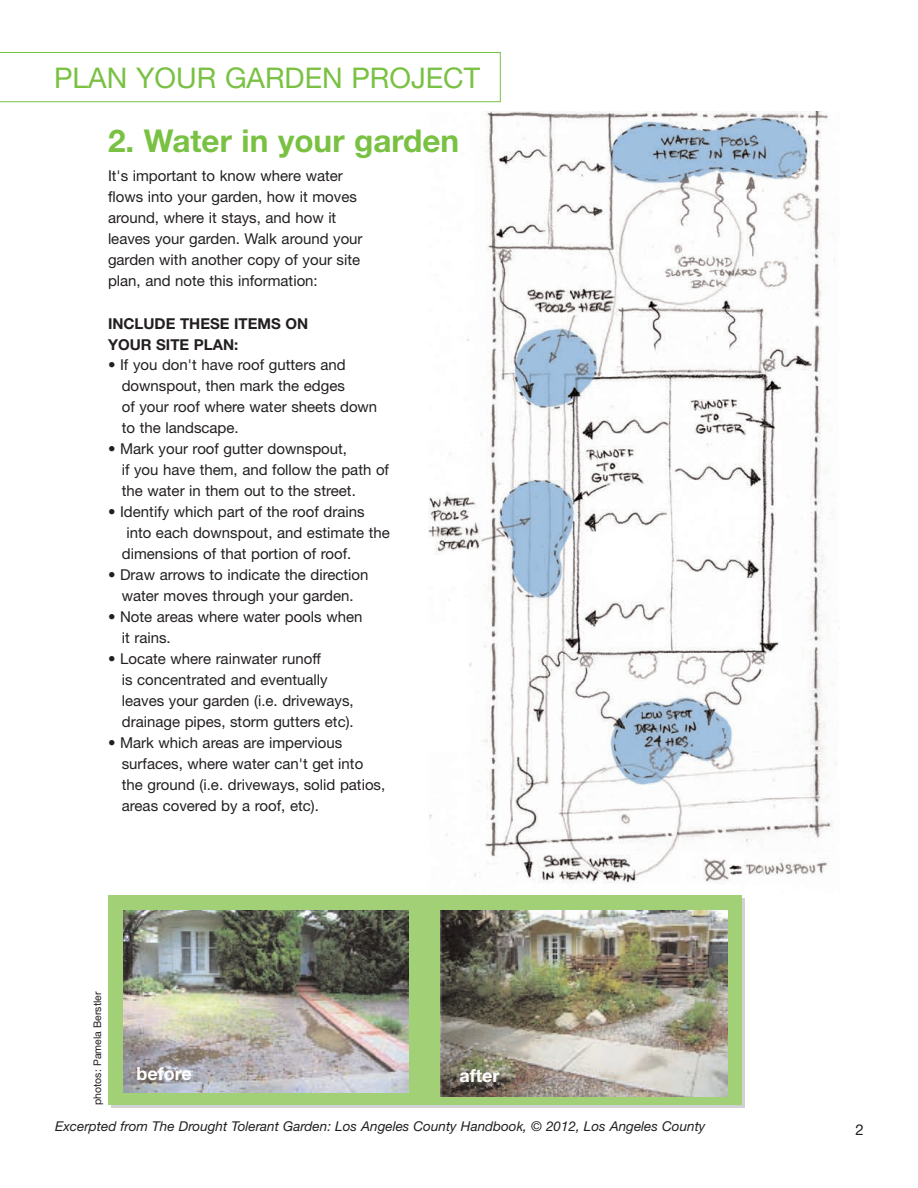
<style>
.page{position:relative;width:918px;height:1188px;background:#fff}
.page>*{position:absolute;margin:0;border:0;box-sizing:border-box;transform-origin:0 0}
.t1{font:700 31.5px "Helvetica Neue";color:#79c142}
.t2{font:28.5px "Helvetica Neue";color:#79c142}
.t3{font:700 18px "Helvetica Neue";color:#fff}
.t4{font:15px/21px "Helvetica Neue";color:#231f20}
.t5{font:700 15px/21px "Helvetica Neue";color:#231f20}
.t6{font:italic 13.5px "Helvetica Neue";color:#231f20}
.t7{font:10.5px "Helvetica Neue";color:#231f20}
</style>
<div class="page">
<img style="left:428px;top:112px;width:412px;height:772px">
<img style="left:681px;top:853px;width:149px;height:31px">
<div style="left:108px;top:896px;width:633px;height:209px;background:#a2d076"></div>
<img style="left:123px;top:911px;width:285px;height:181px">
<img style="left:440px;top:910px;width:287px;height:186px">
<svg style="left:0;top:52px;width:501px;height:50px"></svg>
<div style="left:590px;top:528px;width:71px;height:71px;background:#fff;border-radius:50%"></div>
<h2 class="t2" style="left:54px;top:61px;width:428px">PLAN YOUR GARDEN PROJECT</h2>
<h1 class="t1" style="left:108px;top:121px;width:353px">2. Water in your garden</h1>
<p class="t4" style="left:108px;top:165px;width:256px">It's important to know where water flows into your garden, how it moves around, where it stays, and how it leaves your garden. Walk around your garden with another copy of your site plan, and note this information:</p>
<p class="t5" style="left:108px;top:313px;width:202px">INCLUDE THESE ITEMS ON<br>YOUR SITE PLAN:</p>
<p class="t4" style="left:122px;top:354px;width:257px;text-indent:-14px">• If you don't have roof gutters and downspout, then mark the edges<br>of your roof where water sheets down to the landscape.</p>
<p class="t4" style="left:122px;top:438px;width:269px;text-indent:-14px">• Mark your roof gutter downspout,<br>if you have them, and follow the path of the water in them out to the street.</p>
<p class="t4" style="left:108px;top:501px;width:258px">• Identify which part of the roof drains</p>
<p class="t4" style="left:126px;top:522px;width:265px">into each downspout, and estimate the</p>
<p class="t4" style="left:122px;top:543px;width:231px">dimensions of that portion of roof.</p>
<p class="t4" style="left:108px;top:564px;width:262px;text-align:center">• Draw arrows to indicate the direction water moves through your garden.</p>
<p class="t4" style="left:122px;top:606px;width:242px;text-indent:-14px">• Note areas where water pools when it rains.</p>
<p class="t4" style="left:122px;top:648px;width:234px;text-indent:-14px">• Locate where rainwater runoff<br>is concentrated and eventually leaves your garden (i.e. driveways, drainage pipes, storm gutters etc).</p>
<p class="t4" style="left:122px;top:732px;width:265px;text-indent:-14px">• Mark which areas are impervious surfaces, where water can't get into the ground (i.e. driveways, solid patios, areas covered by a roof, etc).</p>
<p class="t7" style="left:91px;top:1105px;width:115px;rotate:-90deg">photos: Pamela Berstler</p>
<p class="t3" style="left:137px;top:1063px;width:57px">before</p>
<p class="t3" style="left:459px;top:1065px;width:41px">after</p>
<p class="t6" style="left:55px;top:1118px;width:652px">Excerpted from The Drought Tolerant Garden: Los Angeles County Handbook, © 2012, Los Angeles County</p>
<p class="t4" style="left:856px;top:1119px;width:10px">2</p>
</div>
